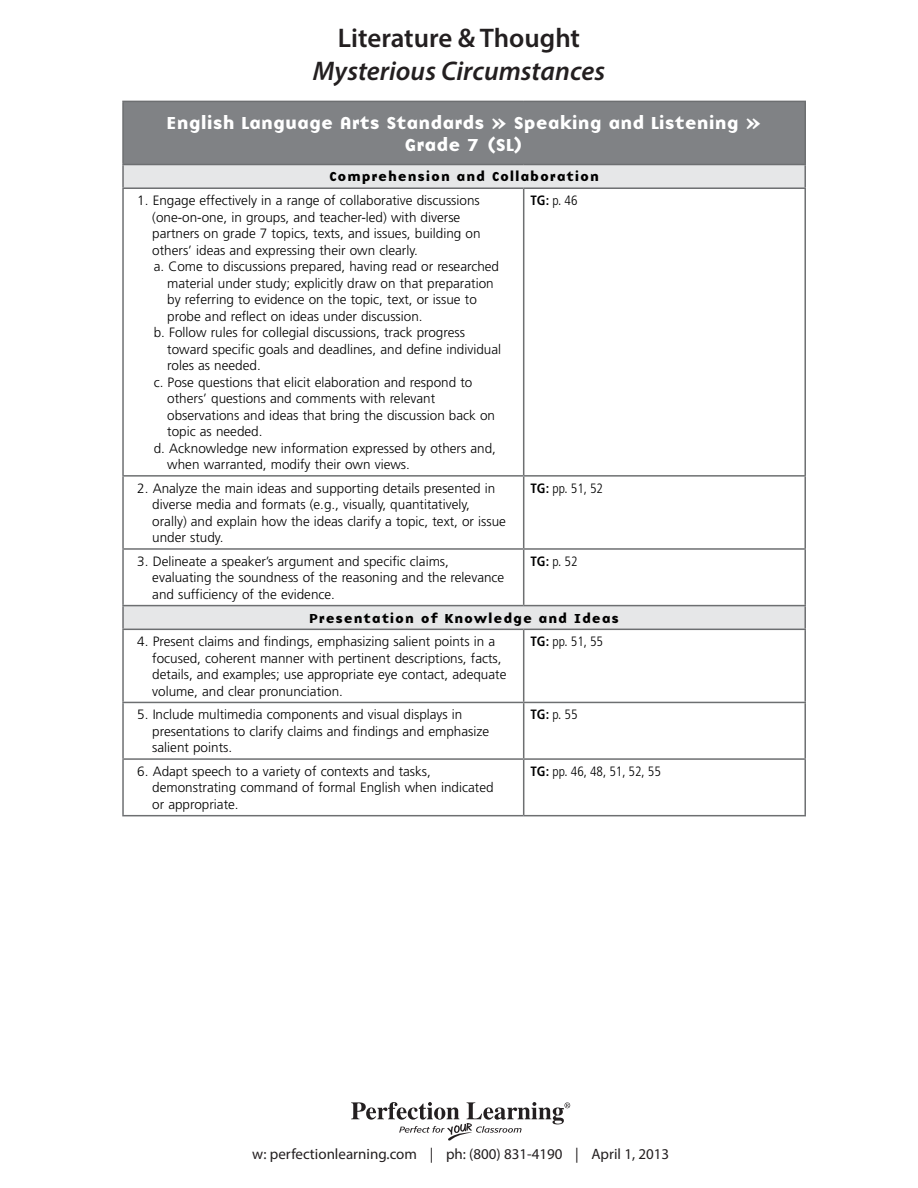
<style>
.page{position:relative;width:918px;height:1188px;background:#fff}
.page>*{position:absolute;margin:0;border:0;box-sizing:border-box;transform-origin:0 0}
.t1{font:italic 600 27px "Myriad Pro";color:#231f20}
.t2{font:600 27px "Myriad Pro";color:#231f20}
.t3{font:18px/22.5px "Base Nine B";color:#fff;text-align:center}
.t4{font:15px "Myriad Pro";color:#231f20}
.t5{font:300 13.5px/16.5px "Frutiger";color:#000}
.t6{font:300 condensed 13.5px "Frutiger";color:#000}
.t7{font:13.5px "Base Nine B";letter-spacing:.06em;color:#000}
.s1{font-weight:700}
</style>
<div class="page">
<div style="left:123px;top:101px;width:682px;height:64px;background:#808285"></div>
<svg style="left:124px;top:165px;width:680px;height:464px"></svg>
<hr style="left:804px;top:102px;width:2px;height:62px;background:#6d6f71">
<hr style="left:804px;top:165px;width:2px;height:22px;background:#6d6f71">
<hr style="left:122px;top:189px;width:2px;height:286px;background:#6d6f71">
<hr style="left:524px;top:187px;width:282px;height:2px;background:#6d6f71">
<hr style="left:523px;top:189px;width:1px;height:286px;background:#6d6f71">
<hr style="left:804px;top:189px;width:2px;height:286px;background:#6d6f71">
<hr style="left:122px;top:475px;width:402px;height:2px;background:#6d6f71">
<hr style="left:122px;top:477px;width:2px;height:71px;background:#6d6f71">
<hr style="left:524px;top:475px;width:282px;height:2px;background:#6d6f71">
<hr style="left:523px;top:477px;width:1px;height:71px;background:#6d6f71">
<hr style="left:804px;top:477px;width:2px;height:71px;background:#6d6f71">
<hr style="left:122px;top:548px;width:402px;height:2px;background:#6d6f71">
<hr style="left:122px;top:550px;width:2px;height:55px;background:#6d6f71">
<hr style="left:524px;top:548px;width:282px;height:2px;background:#6d6f71">
<hr style="left:523px;top:550px;width:1px;height:55px;background:#6d6f71">
<hr style="left:804px;top:550px;width:2px;height:55px;background:#6d6f71">
<hr style="left:524px;top:605px;width:282px;height:1px;background:#6d6f71">
<hr style="left:804px;top:606px;width:2px;height:23px;background:#6d6f71">
<hr style="left:122px;top:630px;width:2px;height:72px;background:#6d6f71">
<hr style="left:524px;top:629px;width:282px;height:1px;background:#6d6f71">
<hr style="left:523px;top:630px;width:1px;height:72px;background:#6d6f71">
<hr style="left:804px;top:630px;width:2px;height:72px;background:#6d6f71">
<hr style="left:122px;top:702px;width:402px;height:1px;background:#6d6f71">
<hr style="left:122px;top:703px;width:2px;height:55px;background:#6d6f71">
<hr style="left:524px;top:702px;width:282px;height:1px;background:#6d6f71">
<hr style="left:523px;top:703px;width:1px;height:55px;background:#6d6f71">
<hr style="left:804px;top:703px;width:2px;height:55px;background:#6d6f71">
<hr style="left:122px;top:758px;width:402px;height:2px;background:#6d6f71">
<hr style="left:122px;top:760px;width:2px;height:55px;background:#6d6f71">
<hr style="left:524px;top:758px;width:282px;height:2px;background:#6d6f71">
<hr style="left:523px;top:760px;width:1px;height:55px;background:#6d6f71">
<hr style="left:804px;top:760px;width:2px;height:55px;background:#6d6f71">
<hr style="left:122px;top:815px;width:402px;height:1px;background:#6d6f71">
<hr style="left:524px;top:815px;width:282px;height:1px;background:#6d6f71">
<hr style="left:122px;top:101px;width:402px;height:1px;background:#6d6f71">
<hr style="left:122px;top:102px;width:2px;height:62px;background:#6d6f71">
<hr style="left:524px;top:101px;width:282px;height:1px;background:#6d6f71">
<hr style="left:122px;top:164px;width:402px;height:1px;background:#6d6f71">
<hr style="left:122px;top:165px;width:2px;height:22px;background:#6d6f71">
<hr style="left:524px;top:164px;width:282px;height:1px;background:#6d6f71">
<hr style="left:122px;top:187px;width:402px;height:2px;background:#6d6f71">
<hr style="left:122px;top:605px;width:402px;height:1px;background:#6d6f71">
<hr style="left:122px;top:606px;width:2px;height:23px;background:#6d6f71">
<hr style="left:122px;top:629px;width:402px;height:1px;background:#6d6f71">
<svg style="left:351px;top:1102px;width:219px;height:39px"></svg>
<p class="t2" style="left:338px;top:21px;width:244px">Literature &amp; Thought</p>
<p class="t1" style="left:313px;top:53px;width:294px">Mysterious Circumstances</p>
<p class="t3" style="left:167px;top:110px;width:596px">English Language Arts Standards » Speaking and Listening »<br>Grade 7 (SL)</p>
<p class="t7" style="left:329px;top:166px;width:271px">Comprehension and Collaboration</p>
<p class="t5" style="left:137px;top:192px;width:344px">1. Engage effectively in a range of collaborative discussions</p>
<p class="t5" style="left:152px;top:209px;width:310px">(one-on-one, in groups, and teacher-led) with diverse</p>
<p class="t5" style="left:152px;top:225px;width:330px">partners on grade 7 topics, texts, and issues, building on</p>
<p class="t5" style="left:152px;top:242px;width:267px">others’ ideas and expressing their own clearly.</p>
<p class="t5" style="left:154px;top:258px;width:347px">a. Come to discussions prepared, having read or researched</p>
<p class="t5" style="left:167px;top:275px;width:328px">material under study; explicitly draw on that preparation</p>
<p class="t5" style="left:167px;top:291px;width:311px">by referring to evidence on the topic, text, or issue to</p>
<p class="t5" style="left:167px;top:308px;width:257px">probe and reflect on ideas under discussion.</p>
<p class="t5" style="left:154px;top:324px;width:313px">b. Follow rules for collegial discussions, track progress</p>
<p class="t5" style="left:167px;top:341px;width:335px">toward specific goals and deadlines, and define individual</p>
<p class="t5" style="left:167px;top:357px;width:95px">roles as needed.</p>
<p class="t5" style="left:154px;top:374px;width:320px">c. Pose questions that elicit elaboration and respond to</p>
<p class="t5" style="left:167px;top:390px;width:269px">others’ questions and comments with relevant</p>
<p class="t5" style="left:167px;top:407px;width:329px">observations and ideas that bring the discussion back on</p>
<p class="t5" style="left:167px;top:423px;width:97px">topic as needed.</p>
<p class="t5" style="left:154px;top:440px;width:344px">d. Acknowledge new information expressed by others and,</p>
<p class="t5" style="left:167px;top:456px;width:244px">when warranted, modify their own views.</p>
<p class="t6" style="left:530px;top:193px;width:49px"><span class="s1">TG:</span> p. 46</p>
<p class="t5" style="left:152px;top:480px;width:355px;text-indent:-15px">2. Analyze the main ideas and supporting details presented in diverse media and formats (e.g., visually, quantitatively, orally) and explain how the ideas clarify a topic, text, or issue under study.</p>
<p class="t6" style="left:530px;top:480px;width:74px"><span class="s1">TG:</span> pp. 51, 52</p>
<p class="t5" style="left:152px;top:553px;width:354px;text-indent:-15px">3. Delineate a speaker’s argument and specific claims, evaluating the soundness of the reasoning and the relevance and sufficiency of the evidence.</p>
<p class="t6" style="left:530px;top:553px;width:49px"><span class="s1">TG:</span> p. 52</p>
<p class="t7" style="left:309px;top:607px;width:311px">Presentation of Knowledge and Ideas</p>
<p class="t5" style="left:152px;top:633px;width:356px;text-indent:-15px">4. Present claims and findings, emphasizing salient points in a focused, coherent manner with pertinent descriptions, facts, details, and examples; use appropriate eye contact, adequate volume, and clear pronunciation.</p>
<p class="t6" style="left:530px;top:634px;width:74px"><span class="s1">TG:</span> pp. 51, 55</p>
<p class="t5" style="left:152px;top:707px;width:338px;text-indent:-15px">5. Include multimedia components and visual displays in presentations to clarify claims and findings and emphasize salient points.</p>
<p class="t6" style="left:530px;top:707px;width:49px"><span class="s1">TG:</span> p. 55</p>
<p class="t5" style="left:152px;top:763px;width:343px;text-indent:-15px">6. Adapt speech to a variety of contexts and tasks, demonstrating command of formal English when indicated or appropriate.</p>
<p class="t6" style="left:530px;top:764px;width:132px"><span class="s1">TG:</span> pp. 46, 48, 51, 52, 55</p>
<p class="t4" style="left:252px;top:1144px;width:418px">w: perfectionlearning.com | ph: (800) 831-4190 | April 1, 2013</p>
</div>
